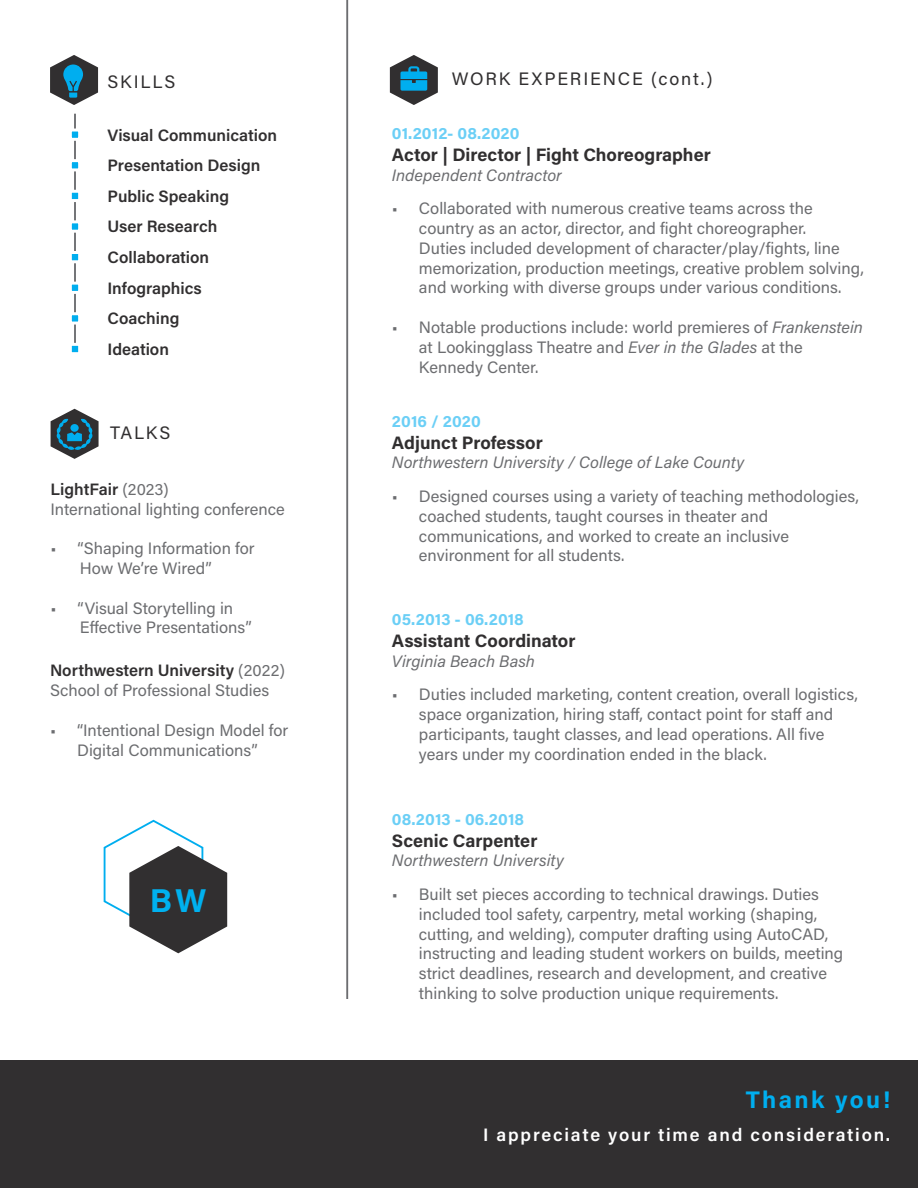
<style>
.page{position:relative;width:918px;height:1188px;background:#fff}
.page>*{position:absolute;margin:0;border:0;box-sizing:border-box;transform-origin:0 0}
.t1{font:700 33px "Acumin Pro";color:#00b1ef}
.t2{font:700 24px "Acumin Pro";letter-spacing:.1em;color:#00aeef}
.t3{font:700 18px "Acumin Pro";color:#312f30}
.t4{font:600 18px "Acumin Pro";letter-spacing:.1em;color:#fff}
.t5{font:18px "Acumin Pro";letter-spacing:.1em;color:#312f30}
.t6{font:16.5px/19.8px "Acumin Pro";color:#6c6d70}
.t7{font:600 16.5px "Acumin Pro";color:#312f30}
.t8{font:italic 16.5px "Acumin Pro";color:#6c6d70}
.t9{font:700 16.5px "Acumin Pro";letter-spacing:.005em;color:#6bcff6}
.s1{font-weight:400;color:#6c6d70}
.s2{font-style:italic}
</style>
<div class="page">
<div style="left:0;top:1061px;width:918px;height:127px;background:#312f30"></div>
<hr style="left:346px;top:0;width:2px;height:999px;background:#6c6d70">
<svg style="left:390px;top:55px;width:48px;height:50px"></svg>
<svg style="left:50px;top:55px;width:48px;height:50px"></svg>
<svg style="left:51px;top:409px;width:48px;height:50px"></svg>
<hr style="left:74px;top:114px;width:2px;height:235px;background:#6c6d70">
<div style="left:69px;top:129px;width:12px;height:12px;background:#00aeef;border:3px solid #fff"></div>
<div style="left:69px;top:159px;width:12px;height:12px;background:#00aeef;border:3px solid #fff"></div>
<div style="left:69px;top:190px;width:12px;height:12px;background:#00aeef;border:3px solid #fff"></div>
<div style="left:69px;top:220px;width:12px;height:13px;background:#00aeef;border:3px solid #fff"></div>
<div style="left:69px;top:251px;width:12px;height:12px;background:#00aeef;border:3px solid #fff"></div>
<div style="left:69px;top:282px;width:12px;height:12px;background:#00aeef;border:3px solid #fff"></div>
<div style="left:69px;top:312px;width:12px;height:13px;background:#00aeef;border:3px solid #fff"></div>
<div style="left:69px;top:343px;width:12px;height:12px;background:#00aeef;border:3px solid #fff"></div>
<svg style="left:103px;top:819px;width:124px;height:134px"></svg>
<p class="t5" style="left:108px;top:69px;width:69px">SKILLS</p>
<p class="t5" style="left:452px;top:67px;width:262px">WORK EXPERIENCE (cont.)</p>
<p class="t7" style="left:108px;top:123px;width:171px">Visual Communication</p>
<p class="t7" style="left:108px;top:154px;width:154px">Presentation Design</p>
<p class="t7" style="left:108px;top:185px;width:123px">Public Speaking</p>
<p class="t7" style="left:108px;top:215px;width:111px">User Research</p>
<p class="t7" style="left:108px;top:246px;width:103px">Collaboration</p>
<p class="t7" style="left:108px;top:276px;width:96px">Infographics</p>
<p class="t7" style="left:108px;top:307px;width:73px">Coaching</p>
<p class="t7" style="left:108px;top:338px;width:63px">Ideation</p>
<p class="t5" style="left:110px;top:421px;width:62px">TALKS</p>
<p class="t7" style="left:51px;top:478px;width:120px">LightFair <span class="s1">(2023)</span></p>
<p class="t6" style="left:51px;top:498px;width:236px">International lighting conference</p>
<p class="t6" style="left:51px;top:538px;width:206px">• “Shaping Information for</p>
<p class="t6" style="left:80px;top:558px;width:133px">How We’re Wired”</p>
<p class="t6" style="left:51px;top:597px;width:184px">• “Visual Storytelling in</p>
<p class="t6" style="left:80px;top:617px;width:173px">Effective Presentations”</p>
<p class="t7" style="left:50px;top:659px;width:236px">Northwestern University <span class="s1">(2022)</span></p>
<p class="t6" style="left:50px;top:680px;width:221px">School of Professional Studies</p>
<p class="t6" style="left:50px;top:720px;width:240px;text-align:center">• “Intentional Design Model for<br>Digital Communications”</p>
<p class="t1" style="left:150px;top:877px;width:58px">BW</p>
<p class="t9" style="left:392px;top:122px;width:129px">01.2012- 08.2020</p>
<p class="t3" style="left:392px;top:142px;width:320px">Actor | Director | Fight Choreographer</p>
<p class="t6" style="left:419px;top:198px;width:446px;text-indent:-27px">• Collaborated with numerous creative teams across the country as an actor, director, and fight choreographer.<br>Duties included development of character/play/fights, line memorization, production meetings, creative problem solving, and working with diverse groups under various conditions.</p>
<p class="t6" style="left:419px;top:317px;width:445px;text-indent:-27px">• Notable productions include: world premieres of <span class="s2">Frankenstein </span>at Lookingglass Theatre and <span class="s2">Ever in the Glades</span> at the<br>Kennedy Center.</p>
<p class="t8" style="left:392px;top:163px;width:171px">Independent Contractor</p>
<p class="t9" style="left:392px;top:410px;width:90px">2016 / 2020</p>
<p class="t3" style="left:392px;top:430px;width:152px">Adjunct Professor</p>
<p class="t6" style="left:419px;top:486px;width:442px;text-indent:-27px">• Designed courses using a variety of teaching methodologies, coached students, taught courses in theater and communications, and worked to create an inclusive environment for all students.</p>
<p class="t8" style="left:392px;top:451px;width:354px">Northwestern University / College of Lake County</p>
<p class="t9" style="left:392px;top:608px;width:134px">05.2013 - 06.2018</p>
<p class="t3" style="left:392px;top:628px;width:185px">Assistant Coordinator</p>
<p class="t8" style="left:392px;top:649px;width:145px">Virginia Beach Bash</p>
<p class="t6" style="left:419px;top:684px;width:440px;text-indent:-27px">• Duties included marketing, content creation, overall logistics, space organization, hiring staff, contact point for staff and participants, taught classes, and lead operations. All five years under my coordination ended in the black.</p>
<p class="t9" style="left:392px;top:808px;width:134px">08.2013 - 06.2018</p>
<p class="t3" style="left:392px;top:828px;width:147px">Scenic Carpenter</p>
<p class="t6" style="left:419px;top:884px;width:426px;text-indent:-27px">• Built set pieces according to technical drawings. Duties included tool safety, carpentry, metal working (shaping, cutting, and welding), computer drafting using AutoCAD, instructing and leading student workers on builds, meeting strict deadlines, research and development, and creative thinking to solve production unique requirements.</p>
<p class="t8" style="left:392px;top:849px;width:174px">Northwestern University</p>
<p class="t2" style="left:746px;top:1083px;width:146px">Thank you!</p>
<p class="t4" style="left:483px;top:1122px;width:408px">I appreciate your time and consideration.</p>
</div>
